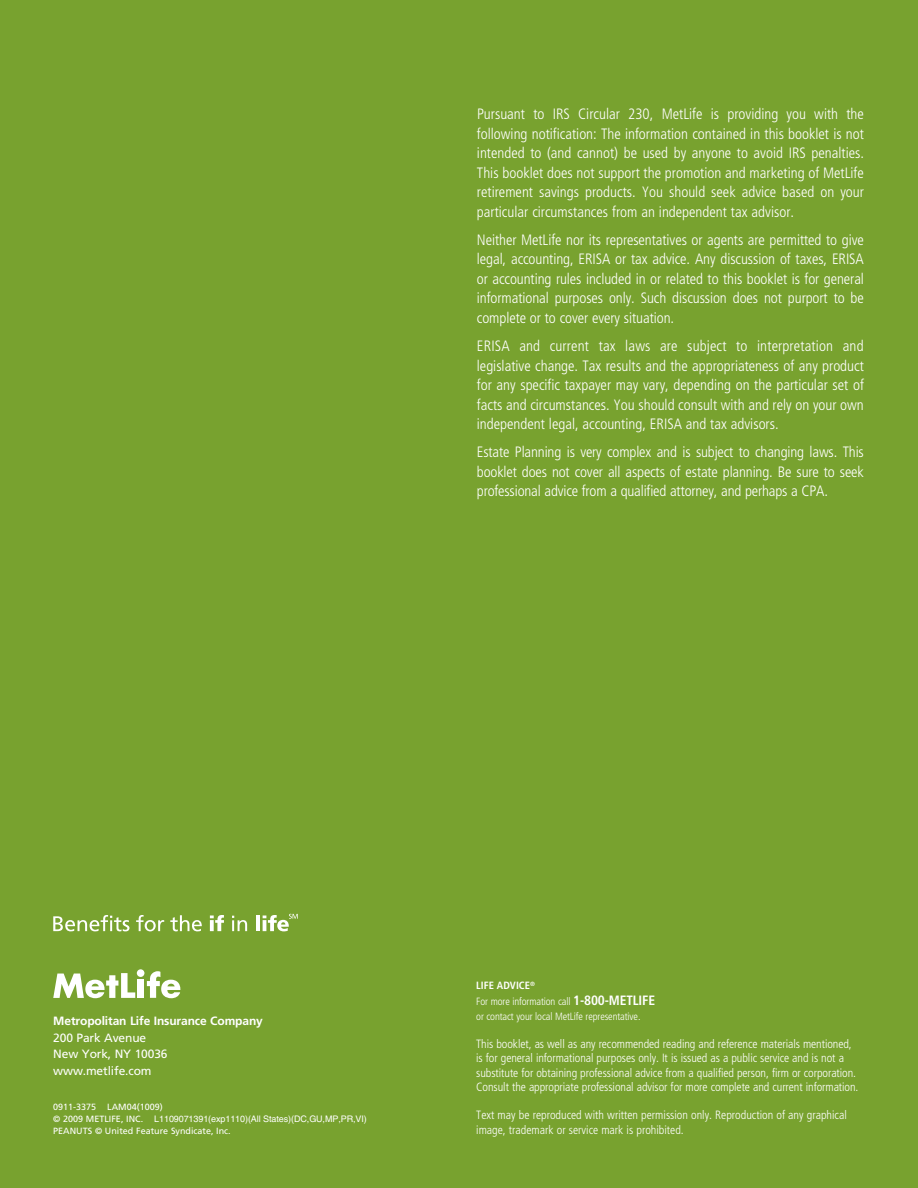
<style>
.page{position:relative;width:918px;height:1188px;background:#78a22f}
.page>*{position:absolute;margin:0;border:0;box-sizing:border-box;transform-origin:0 0}
.t1{font:300 condensed 15px/19.5px "Frutiger";color:#fff;text-align:justify}
.t2{font:300 condensed 12px/14.2px "Frutiger";letter-spacing:-.005em;color:#fff}
.t3{font:12px/16.5px "Frutiger";letter-spacing:-.01em;color:#fff}
.t4{font:700 12px "Frutiger";letter-spacing:-.01em;color:#fff}
.t5{font:300 condensed 10.5px/16.4px "Frutiger";letter-spacing:-.01em;color:#fff}
.t6{font:9px "Helvetica";letter-spacing:-.01em;color:#fff}
.t7{font:9px "Frutiger";color:#fff}
.s1{font-family:"Frutiger"}
.s2{font-weight:700}
.s3{font-weight:700;font-size:13.5px}
</style>
<div class="page">
<div style="left:138px;top:979px;width:6px;height:19px;background:#fff"></div>
<svg style="left:147px;top:971px;width:33px;height:27px"></svg>
<div style="left:137px;top:969px;width:7px;height:8px;background:#fff;border-radius:50%"></div>
<svg style="left:53px;top:973px;width:82px;height:25px"></svg>
<svg style="left:53px;top:915px;width:76px;height:16px"></svg>
<svg style="left:136px;top:915px;width:28px;height:16px"></svg>
<svg style="left:170px;top:915px;width:32px;height:16px"></svg>
<svg style="left:210px;top:915px;width:14px;height:16px"></svg>
<svg style="left:232px;top:916px;width:15px;height:15px"></svg>
<hr style="left:256px;top:915px;width:4px;height:16px;background:#fff">
<svg style="left:263px;top:914px;width:35px;height:17px"></svg>
<p class="t1" style="left:477px;top:105px;width:389px">Pursuant to IRS Circular 230, MetLife is providing you with the following notification: The information contained in this booklet is not intended to (and cannot) be used by anyone to avoid IRS penalties.<br>This booklet does not support the promotion and marketing of MetLife retirement savings products. You should seek advice based on your particular circumstances from an independent tax advisor.</p>
<p class="t1" style="left:477px;top:230px;width:389px">Neither MetLife nor its representatives or agents are permitted to give legal, accounting, ERISA or tax advice. Any discussion of taxes, ERISA or accounting rules included in or related to this booklet is for general informational purposes only. Such discussion does not purport to be complete or to cover every situation.</p>
<p class="t1" style="left:477px;top:336px;width:389px">ERISA and current tax laws are subject to interpretation and legislative change. Tax results and the appropriateness of any product for any specific taxpayer may vary, depending on the particular set of facts and circumstances. You should consult with and rely on your own independent legal, accounting, ERISA and tax advisors.</p>
<p class="t1" style="left:477px;top:442px;width:389px">Estate Planning is very complex and is subject to changing laws. This booklet does not cover all aspects of estate planning. Be sure to seek professional advice from a qualified attorney, and perhaps a CPA.</p>
<p class="t4" style="left:53px;top:1014px;width:211px">Metropolitan Life Insurance Company</p>
<p class="t3" style="left:53px;top:1029px;width:116px">200 Park Avenue<br>New York, NY 10036 www.metlife.com</p>
<p class="t7" style="left:53px;top:1101px;width:111px">0911-3375 LAM04(1009)</p>
<p class="t6" style="left:53px;top:1113px;width:315px"><span class="s1">© 2009 METLIFE, INC.</span> L1109071391(exp1110)(All States)(DC,GU,MP,PR,VI)</p>
<p class="t7" style="left:53px;top:1125px;width:179px">PEANUTS © United Feature Syndicate, Inc.</p>
<p class="t5" style="left:476px;top:978px;width:180px"><span class="s2">LIFE ADVICE</span><sup>®<br></sup>For more information call <span class="s3">1-800-METLIFE</span></p>
<p class="t5" style="left:476px;top:1008px;width:166px">or contact your local MetLife representative.</p>
<p class="t2" style="left:476px;top:1037px;width:384px">This booklet, as well as any recommended reading and reference materials mentioned, is for general informational purposes only. It is issued as a public service and is not a substitute for obtaining professional advice from a qualified person, firm or corporation.<br>Consult the appropriate professional advisor for more complete and current information.</p>
<p class="t2" style="left:476px;top:1108px;width:372px">Text may be reproduced with written permission only. Reproduction of any graphical image, trademark or service mark is prohibited.</p>
</div>
